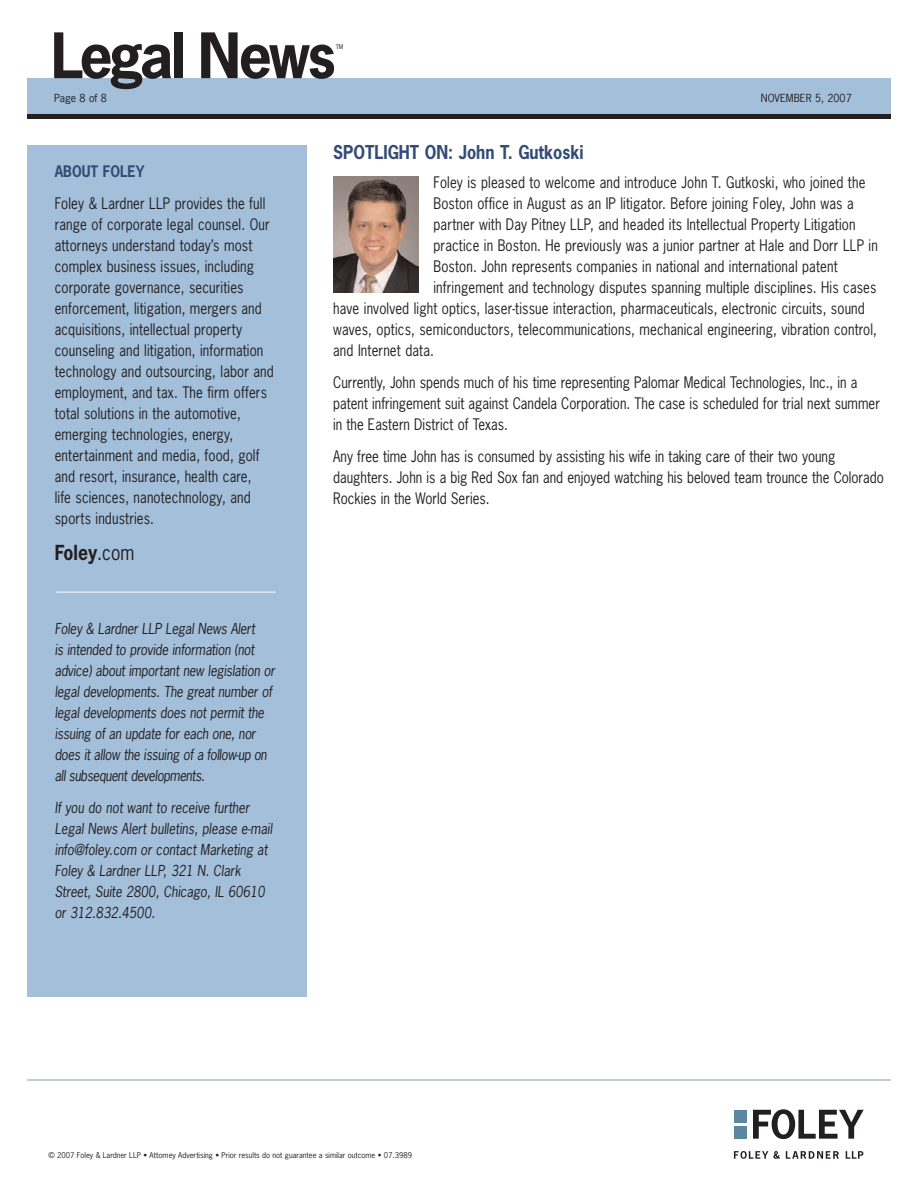
<style>
.page{position:relative;width:918px;height:1188px;background:#fff}
.page>*{position:absolute;margin:0;border:0;box-sizing:border-box;transform-origin:0 0}
.t1{font:700 58.8px "News Gothic Std";letter-spacing:-.05em;color:#231f20}
.t2{font:700 19.5px "News Gothic Std";color:#231f20;scale:.9 1}
.t3{font:700 18px "News Gothic Std";color:#344c75;scale:.9 1}
.t4{font:15px/21px "News Gothic Std";letter-spacing:.01em;color:#231f20;scale:.88 1}
.t5{font:700 15px "News Gothic Std";color:#344c75;scale:.9 1}
.t6{font:italic 14.25px/21px "News Gothic Std";letter-spacing:-.01em;color:#231f20;scale:.9 1}
.t7{font:10.5px "News Gothic Std";color:#231f20}
.t8{font:7.5px "News Gothic Std";color:#231f20}
.t9{font:6px "News Gothic Std";color:#231f20}
.s1{font-weight:400}
</style>
<div class="page">
<hr style="left:27px;top:1080px;width:864px;height:1px;background:#7ea1b7">
<div style="left:27px;top:78px;width:864px;height:41px;background:#a3bfda"></div>
<div style="left:27px;top:114px;width:864px;height:5px;background:#231f20"></div>
<svg style="left:734px;top:1151px;width:46px;height:8px"></svg>
<svg style="left:786px;top:1151px;width:53px;height:8px"></svg>
<svg style="left:846px;top:1151px;width:17px;height:8px"></svg>
<svg style="left:753px;top:1109px;width:111px;height:30px"></svg>
<div style="left:734px;top:1110px;width:13px;height:12px;background:#5c87a1"></div>
<div style="left:734px;top:1126px;width:13px;height:13px;background:#5c87a1"></div>
<div style="left:28px;top:145px;width:279px;height:852px;background:#a3bfda"></div>
<hr style="left:56px;top:592px;width:220px;height:1px;background:#fff">
<img style="left:333px;top:177px;width:85px;height:115px">
<h1 class="t1" style="left:51px;top:23px;width:286px">Legal News</h1>
<p class="t7" style="left:54px;top:93px;width:55px">Page 8 of 8</p>
<p class="t7" style="left:761px;top:93px;width:92px">NOVEMBER 5, 2007</p>
<p class="t9" style="left:336px;top:43px;width:9px">TM</p>
<p class="t5" style="left:55px;top:163px;width:101px">ABOUT FOLEY</p>
<p class="t4" style="left:55px;top:193px;width:250px">Foley &amp; Lardner LLP provides the full range of corporate legal counsel. Our attorneys understand today’s most complex business issues, including corporate governance, securities enforcement, litigation, mergers and acquisitions, intellectual property counseling and litigation, information technology and outsourcing, labor and employment, and tax. The firm offers total solutions in the automotive, emerging technologies, energy, entertainment and media, food, golf and resort, insurance, health care,<br>life sciences, nanotechnology, and sports industries.</p>
<h2 class="t2" style="left:55px;top:542px;width:90px">Foley<span class="s1">.com</span></h2>
<p class="t6" style="left:55px;top:619px;width:246px">Foley &amp; Lardner LLP Legal News Alert<br>is intended to provide information (not advice) about important new legislation or legal developments. The great number of legal developments does not permit the issuing of an update for each one, nor does it allow the issuing of a follow-up on all subsequent developments.</p>
<p class="t6" style="left:55px;top:798px;width:243px">If you do not want to receive further Legal News Alert bulletins, please e-mail info@foley.com or contact Marketing at Foley &amp; Lardner LLP, 321 N. Clark Street, Suite 2800, Chicago, IL 60610 or 312.832.4500.</p>
<p class="t3" style="left:333px;top:143px;width:280px">SPOTLIGHT ON: John T. Gutkoski</p>
<p class="t4" style="left:434px;top:172px;width:492px">Foley is pleased to welcome and introduce John T. Gutkoski, who joined the</p>
<p class="t4" style="left:434px;top:193px;width:479px">Boston office in August as an IP litigator. Before joining Foley, John was a</p>
<p class="t4" style="left:434px;top:214px;width:481px">partner with Day Pitney LLP, and headed its Intellectual Property Litigation</p>
<p class="t4" style="left:434px;top:235px;width:507px">practice in Boston. He previously was a junior partner at Hale and Dorr LLP in</p>
<p class="t4" style="left:434px;top:256px;width:461px">Boston. John represents companies in national and international patent</p>
<p class="t4" style="left:434px;top:277px;width:505px">infringement and technology disputes spanning multiple disciplines. His cases</p>
<p class="t4" style="left:333px;top:298px;width:606px">have involved light optics, laser-tissue interaction, pharmaceuticals, electronic circuits, sound</p>
<p class="t4" style="left:333px;top:319px;width:620px">waves, optics, semiconductors, telecommunications, mechanical engineering, vibration control,</p>
<p class="t4" style="left:333px;top:340px;width:116px">and Internet data.</p>
<p class="t4" style="left:333px;top:372px;width:623px">Currently, John spends much of his time representing Palomar Medical Technologies, Inc., in a patent infringement suit against Candela Corporation. The case is scheduled for trial next summer in the Eastern District of Texas.</p>
<p class="t4" style="left:333px;top:446px;width:627px">Any free time John has is consumed by assisting his wife in taking care of their two young daughters. John is a big Red Sox fan and enjoyed watching his beloved team trounce the Colorado<br>Rockies in the World Series.</p>
<p class="t8" style="left:49px;top:1151px;width:365px">© 2007 Foley &amp; Lardner LLP • Attorney Advertising • Prior results do not guarantee a similar outcome • 07.3989</p>
</div>
